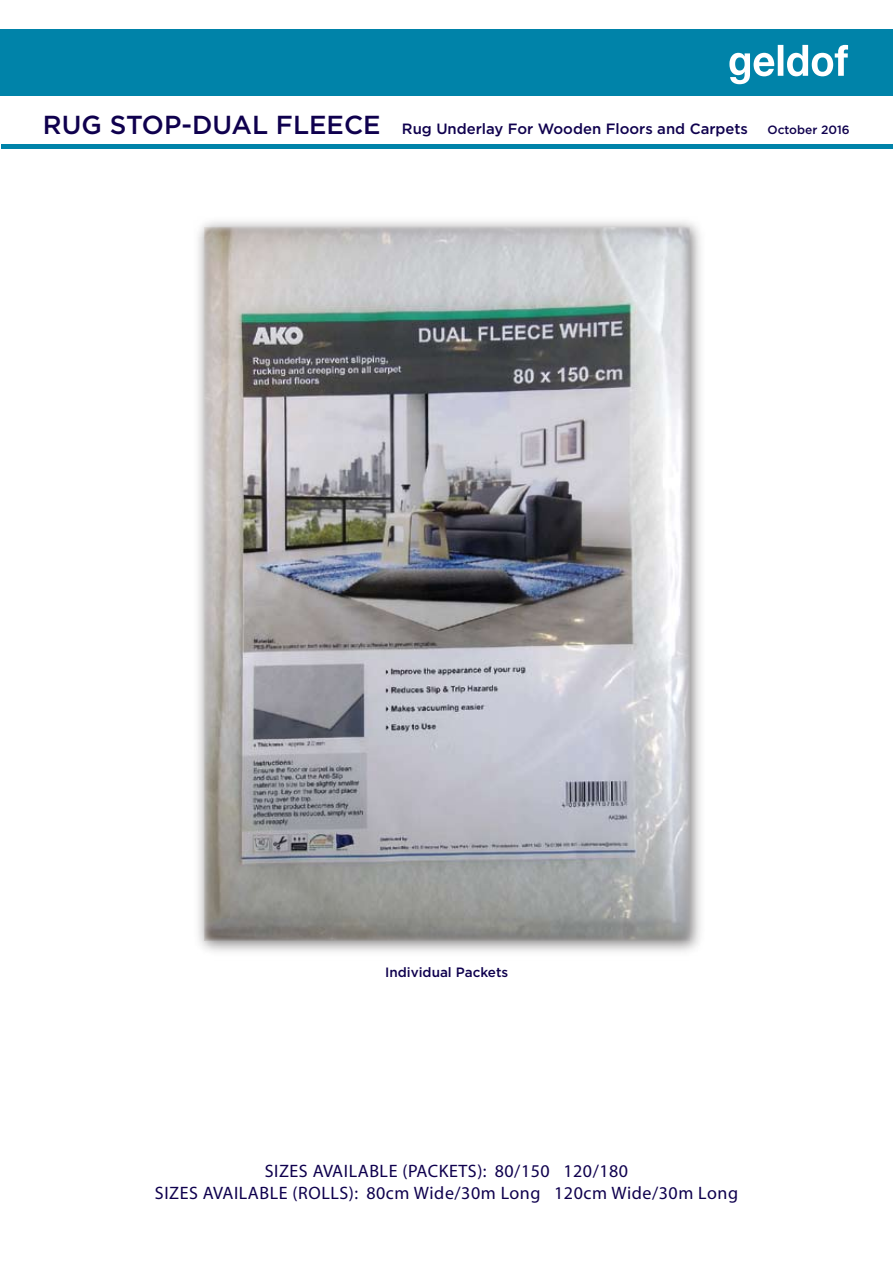
<style>
.page{position:relative;width:893px;height:1263px;background:#fff}
.page>*{position:absolute;margin:0;border:0;box-sizing:border-box;transform-origin:0 0}
.t1{font:18px/22.5px "Myriad";letter-spacing:.03em;color:#0f004e;text-align:center}
.t2{font:500 14.85px "Gotham";color:#0f004e}
.t3{font:500 13.5px "Gotham";color:#0f004e}
.t4{font:500 12px "Gotham";color:#0f004e}
.s1{font-size:26.1px}
</style>
<div class="page">
<div style="left:0;top:29px;width:893px;height:67px;background:#0083a9"></div>
<svg style="left:729px;top:45px;width:119px;height:39px"></svg>
<hr style="left:2px;top:145px;width:891px;height:4px;background:#0083a9">
<img style="left:198px;top:221px;width:503px;height:731px">
<img style="left:204px;top:227px;width:485px;height:713px">
<p class="t2" style="left:43px;top:120px;width:707px"><span class="s1">RUG STOP-DUAL FLEECE</span> Rug Underlay For Wooden Floors and Carpets</p>
<p class="t4" style="left:767px;top:123px;width:84px">October 2016</p>
<p class="t3" style="left:385px;top:965px;width:125px">Individual Packets</p>
<p class="t1" style="left:155px;top:1160px;width:585px">SIZES AVAILABLE (PACKETS): 80/150 120/180<br>SIZES AVAILABLE (ROLLS): 80cm Wide/30m Long 120cm Wide/30m Long</p>
</div>
